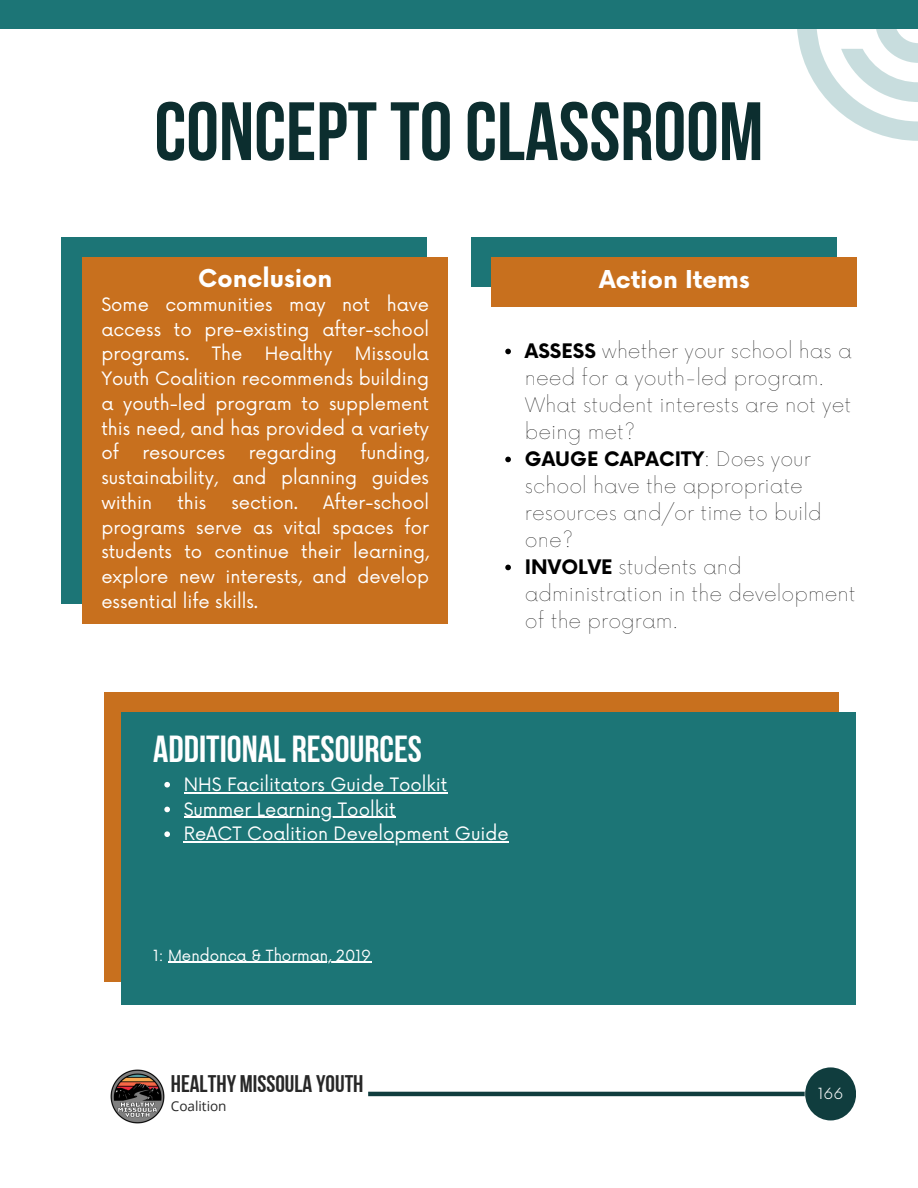
<style>
.page{position:relative;width:918px;height:1188px;background:#fff}
.page>*{position:absolute;margin:0;border:0;box-sizing:border-box;transform-origin:0 0}
.t1{font:82.5px "Bebas Neue Cyrillic";color:#0c2e2f}
.t2{font:37.65px "Bebas Neue Cyrillic";color:#fff}
.t3{font:700 24px "Now";color:#fff}
.t4{font:24px "Bebas Neue Cyrillic";color:#272727}
.t5{font:100 19.5px/27px "Now";color:#000}
.t6{font:18px/24.8px "Now";color:#fff;text-align:justify}
.t7{font:15px "Now";color:#fff}
.t8{font:300 15px "Now";color:#fff}
.t9{font:13.5px "Open Sans";color:#272727}
.s1{font-weight:700}
</style>
<div class="page">
<svg style="left:505px;top:349px;width:6px;height:5px"></svg>
<svg style="left:505px;top:457px;width:6px;height:5px"></svg>
<svg style="left:505px;top:565px;width:6px;height:5px"></svg>
<div style="left:471px;top:237px;width:365px;height:50px;background:#1c7576"></div>
<div style="left:492px;top:258px;width:365px;height:49px;background:#c8701e"></div>
<div style="left:62px;top:237px;width:365px;height:367px;background:#1c7576"></div>
<div style="left:83px;top:258px;width:365px;height:366px;background:#c8701e"></div>
<div style="left:104px;top:692px;width:734px;height:289px;background:#c8701e"></div>
<div style="left:122px;top:712px;width:734px;height:293px;background:#1c7576"></div>
<svg style="left:164px;top:782px;width:6px;height:6px"></svg>
<hr style="left:184px;top:792px;width:263px;height:1px;background:#fff">
<svg style="left:164px;top:807px;width:6px;height:5px"></svg>
<hr style="left:184px;top:817px;width:212px;height:1px;background:#fff">
<svg style="left:164px;top:831px;width:6px;height:6px"></svg>
<hr style="left:184px;top:842px;width:325px;height:1px;background:#fff">
<hr style="left:168px;top:962px;width:203px;height:1px;background:#fff">
<img style="left:110px;top:1069px;width:55px;height:55px">
<hr style="left:368px;top:1092px;width:437px;height:4px;background:#103d3e">
<div style="left:805px;top:1067px;width:51px;height:53px;background:#103d3e;border-radius:50%"></div>
<svg style="left:797px;top:28px;width:121px;height:113px"></svg>
<div style="left:0;top:0;width:918px;height:28px;background:#1c7576"></div>
<p class="t1" style="left:154px;top:98px;width:611px">CONCEPTTOCLASSROOM</p>
<p class="t3" style="left:198px;top:265px;width:136px">Conclusion</p>
<p class="t3" style="left:599px;top:267px;width:152px">Action Items</p>
<p class="t6" style="left:101px;top:293px;width:329px">Some communities may not have access to pre-existing after-school programs. The Healthy Missoula Youth Coalition recommends building a youth-led program to supplement this need, and has provided a variety of</p>
<p class="t5" style="left:525px;top:338px;width:328px"><span class="s1">ASSESS</span> whether your school has a need for a youth-led program.<br>What student interests are not yet being met?</p>
<p class="t5" style="left:525px;top:446px;width:298px"><span class="s1">GAUGE CAPACITY</span>: Does your school have the appropriate resources and/or time to build one?</p>
<p class="t5" style="left:525px;top:554px;width:332px"><span class="s1">INVOLVE</span> students and administration in the development of the program.</p>
<p class="t6" style="left:101px;top:441px;width:329px;text-indent:259px">funding, sustainability, and planning guides within</p>
<p class="t6" style="left:142px;top:441px;width:84px">resources</p>
<p class="t6" style="left:249px;top:441px;width:90px">regarding</p>
<p class="t6" style="left:101px;top:491px;width:329px;text-indent:222px">After-school programs serve as vital spaces for students to continue their learning, explore new interests, and develop essential life skills.</p>
<p class="t6" style="left:177px;top:491px;width:30px">this</p>
<p class="t6" style="left:231px;top:491px;width:68px">section.</p>
<p class="t2" style="left:153px;top:733px;width:270px">ADDITIONAL RESOURCES</p>
<p class="t6" style="left:184px;top:773px;width:265px">NHS Facilitators Guide Toolkit</p>
<p class="t6" style="left:184px;top:798px;width:213px">Summer Learning Toolkit</p>
<p class="t6" style="left:184px;top:822px;width:327px">ReACT Coalition Development Guide</p>
<p class="t7" style="left:153px;top:947px;width:220px">1: Mendonca &amp; Thorman, 2019</p>
<p class="t4" style="left:171px;top:1074px;width:194px">HEALTHY MISSOULA YOUTH</p>
<p class="t9" style="left:171px;top:1096px;width:57px">Coalition</p>
<p class="t8" style="left:818px;top:1085px;width:27px">166</p>
</div>
